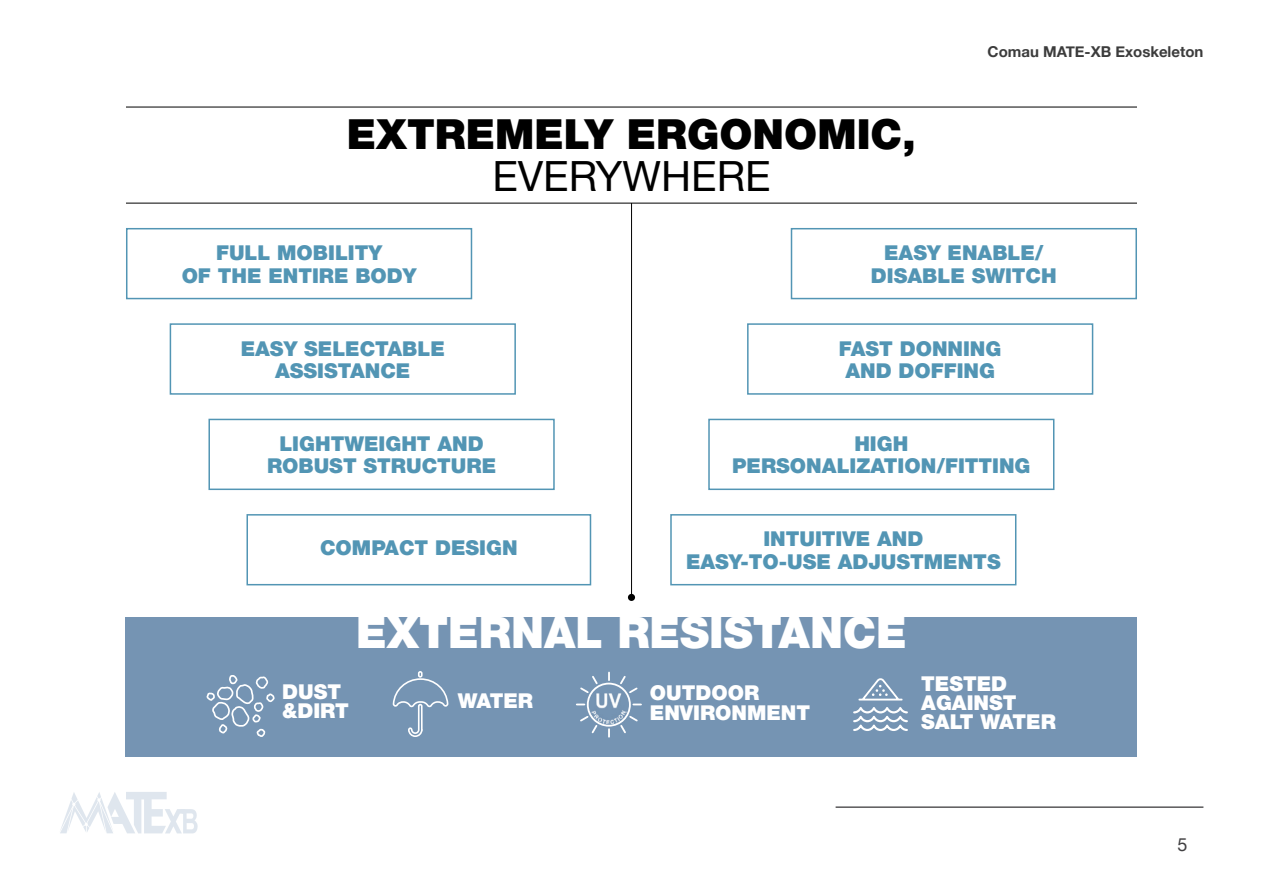
<style>
.page{position:relative;width:1263px;height:893px;background:#fff}
.page>*{position:absolute;margin:0;border:0;box-sizing:border-box;transform-origin:0 0}
.t1{font:900 43.5px "Helvetica Neue";color:#fff}
.t2{font:900 41.7px "Helvetica Neue";color:#000}
.t3{font:41.7px "Helvetica Neue";color:#000}
.t4{font:900 20.55px/22.5px "Helvetica Neue";color:#5295b4;text-align:center}
.t5{font:900 20.55px/19.2px "Helvetica Neue";color:#fff}
.t6{font:18px "Helvetica Neue";color:#414042}
.t7{font:700 15px "Helvetica Neue";color:#3c3c3c}
</style>
<div class="page">
<hr style="left:836px;top:806px;width:367px;height:2px;background:#414042">
<hr style="left:126px;top:107px;width:1011px;height:1px;background:#000">
<hr style="left:126px;top:203px;width:1011px;height:1px;background:#000">
<div style="left:126px;top:618px;width:1011px;height:139px;background:#7594b3"></div>
<svg style="left:206px;top:675px;width:69px;height:62px"></svg>
<svg style="left:392px;top:671px;width:57px;height:66px"></svg>
<svg style="left:576px;top:671px;width:66px;height:67px"></svg>
<svg style="left:853px;top:678px;width:55px;height:53px"></svg>
<div style="left:126px;top:228px;width:346px;height:71px;border:2px solid #5295b4"></div>
<div style="left:791px;top:228px;width:346px;height:71px;border:2px solid #5295b4"></div>
<div style="left:170px;top:323px;width:346px;height:72px;border:2px solid #5295b4"></div>
<div style="left:747px;top:323px;width:346px;height:72px;border:2px solid #5295b4"></div>
<div style="left:208px;top:419px;width:347px;height:71px;border:2px solid #5295b4"></div>
<div style="left:708px;top:419px;width:346px;height:71px;border:2px solid #5295b4"></div>
<div style="left:246px;top:514px;width:345px;height:71px;border:2px solid #5295b4"></div>
<div style="left:670px;top:514px;width:346px;height:71px;border:2px solid #5295b4"></div>
<svg style="left:60px;top:792px;width:138px;height:41px"></svg>
<hr style="left:631px;top:203px;width:1px;height:394px;background:#000">
<div style="left:628px;top:594px;width:7px;height:7px;background:#000;border-radius:50%"></div>
<h2 class="t2" style="left:347px;top:109px;width:571px">EXTREMELY ERGONOMIC,</h2>
<h2 class="t3" style="left:492px;top:146px;width:280px">EVERYWHERE</h2>
<p class="t7" style="left:988px;top:40px;width:217px">Comau MATE-XB Exoskeleton</p>
<p class="t4" style="left:182px;top:242px;width:236px">FULL MOBILITY<br>OF THE ENTIRE BODY</p>
<p class="t4" style="left:871px;top:242px;width:187px">EASY ENABLE/<br>DISABLE SWITCH</p>
<p class="t4" style="left:241px;top:337px;width:206px">EASY SELECTABLE<br>ASSISTANCE</p>
<p class="t4" style="left:839px;top:337px;width:164px">FAST DONNING<br>AND DOFFING</p>
<p class="t4" style="left:267px;top:432px;width:231px">LIGHTWEIGHT AND<br>ROBUST STRUCTURE</p>
<p class="t4" style="left:732px;top:432px;width:300px">HIGH<br>PERSONALIZATION/FITTING</p>
<p class="t4" style="left:320px;top:537px;width:199px">COMPACT DESIGN</p>
<p class="t4" style="left:686px;top:528px;width:316px">INTUITIVE AND<br>EASY-TO-USE ADJUSTMENTS</p>
<h1 class="t1" style="left:356px;top:606px;width:552px">EXTERNAL RESISTANCE</h1>
<p class="t5" style="left:282px;top:682px;width:68px">DUST &amp;DIRT</p>
<p class="t5" style="left:458px;top:691px;width:77px">WATER</p>
<p class="t5" style="left:650px;top:683px;width:162px">OUTDOOR<br>ENVIRONMENT</p>
<p class="t5" style="left:921px;top:674px;width:136px">TESTED<br>AGAINST<br>SALT WATER</p>
<p class="t6" style="left:1177px;top:831px;width:12px">5</p>
</div>
